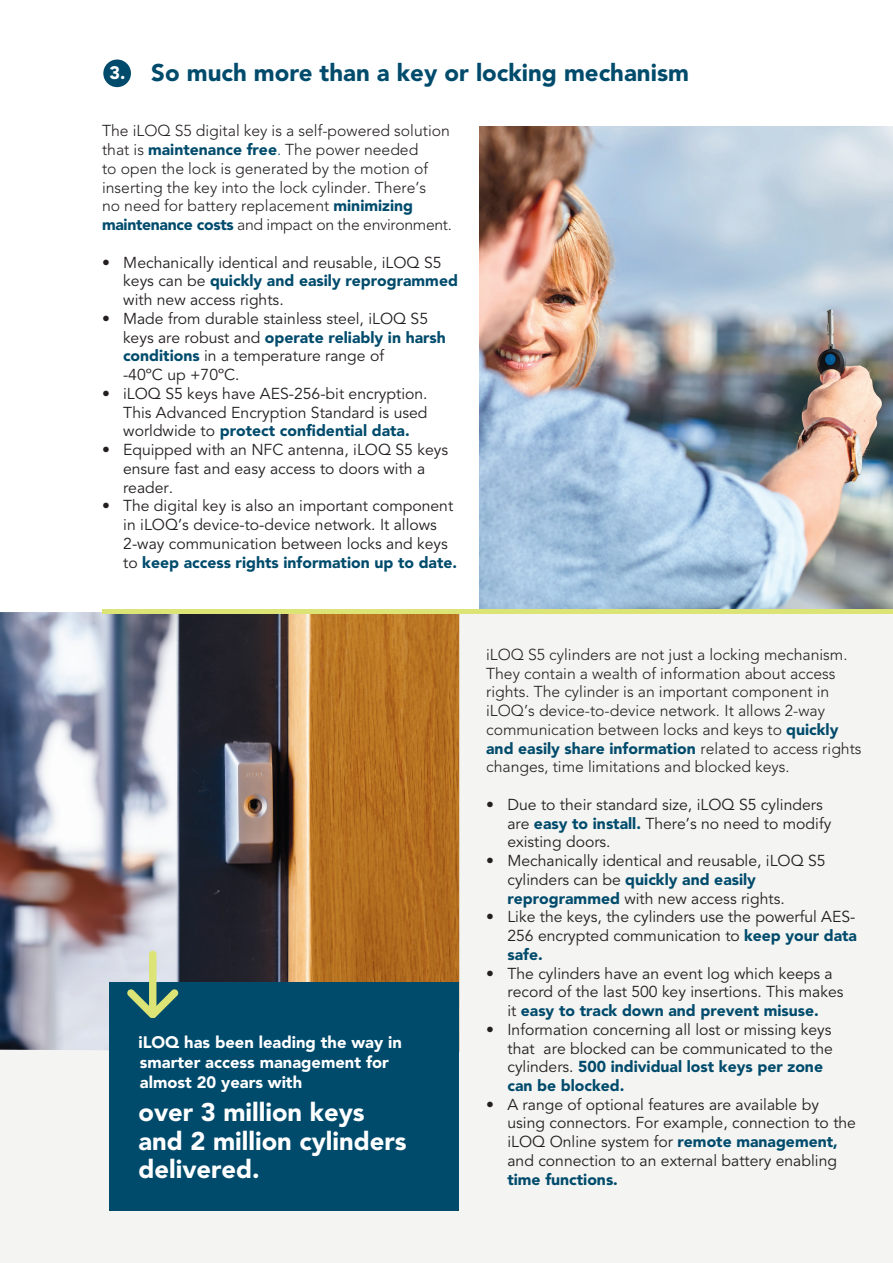
<style>
.page{position:relative;width:893px;height:1263px;background:#fff}
.page>*{position:absolute;margin:0;border:0;box-sizing:border-box;transform-origin:0 0}
.t1{font:900 25.5px/28.5px "Avenir LT Std";color:#fff}
.t2{font:900 24px "Avenir LT Std";color:#004b6c}
.t3{font:900 16.5px/19.5px "Avenir LT Std";color:#fff}
.t4{font:15.75px/18.8px "Avenir LT Std";color:#231f20}
.t5{font:300 15.75px/18.8px "Avenir LT Std";color:#231f20}
.t6{font:900 15.75px "Avenir LT Std";color:#004b6c}
.s1{font-size:18px;color:#fff}
.s2{font-weight:900;color:#004b6c}
.s3{color:#004b6c}
</style>
<div class="page">
<div style="left:0;top:612px;width:893px;height:651px;background:#f4f4f2"></div>
<img style="left:0;top:612px;width:459px;height:438px">
<div style="left:109px;top:982px;width:350px;height:228px;background:#004b6c"></div>
<img style="left:479px;top:126px;width:414px;height:483px">
<div style="left:103px;top:60px;width:28px;height:27px;background:#004b6c;border-radius:50%"></div>
<div style="left:149px;top:951px;width:7px;height:67px;background:#dbe474;border-radius:4px"></div>
<svg style="left:127px;top:989px;width:52px;height:29px"></svg>
<div style="left:102px;top:609px;width:791px;height:5px;background:#dbe474"></div>
<h2 class="t2" style="left:109px;top:58px;width:581px"><span class="s1">3.</span> So much more than a key or locking mechanism</h2>
<p class="t5" style="left:102px;top:122px;width:351px">The iLOQ S5 digital key is a self-powered solution that is <span class="s2">maintenance free</span><span class="s3">.</span> The power needed<br>to open the lock is generated by the motion of inserting the key into the lock cylinder. There’s<br>no need for battery replacement <span class="s2">minimizing maintenance costs</span> and impact on the environment.</p>
<p class="t4" style="left:123px;top:253px;width:336px;text-indent:-21px">• Mechanically identical and reusable, iLOQ S5 keys can be <span class="s2">quickly and easily reprogrammed </span>with new access rights.</p>
<p class="t4" style="left:123px;top:309px;width:324px;text-indent:-21px">• Made from durable stainless steel, iLOQ S5 keys are robust and <span class="s2">operate reliably in harsh conditions</span> in a temperature range of<br>-40ºC up +70ºC.</p>
<p class="t4" style="left:123px;top:384px;width:306px;text-align:justify;text-indent:-21px">• iLOQ S5 keys have AES-256-bit encryption.<br>This Advanced Encryption Standard is used worldwide to <span class="s2">protect confidential data.</span></p>
<p class="t4" style="left:123px;top:441px;width:327px;text-indent:-21px">• Equipped with an NFC antenna, iLOQ S5 keys ensure fast and easy access to doors with a reader.</p>
<p class="t4" style="left:123px;top:497px;width:335px;text-indent:-21px">• The digital key is also an important component in iLOQ’s device-to-device network. It allows 2-way communication between locks and keys to <span class="s2">keep access rights information up to date.</span></p>
<p class="t3" style="left:138px;top:1033px;width:265px">iLOQ has been leading the way in smarter access management for almost 20 years with</p>
<h1 class="t1" style="left:138px;top:1098px;width:270px">over 3 million keys and 2 million cylinders delivered.</h1>
<p class="t5" style="left:486px;top:645px;width:377px">iLOQ S5 cylinders are not just a locking mechanism.<br>They contain a wealth of information about access rights. The cylinder is an important component in iLOQ’s device-to-device network. It allows 2-way communication between locks and keys to <span class="s2">quickly and easily share information</span> related to access rights changes, time limitations and blocked keys.</p>
<p class="t4" style="left:507px;top:795px;width:325px;text-indent:-21px">• Due to their standard size, iLOQ S5 cylinders are <span class="s2">easy to install.</span> There’s no need to modify existing doors.</p>
<p class="t4" style="left:507px;top:852px;width:320px;text-indent:-21px">• Mechanically identical and reusable, iLOQ S5 cylinders can be <span class="s2">quickly and easily reprogrammed</span> with new access rights.</p>
<p class="t4" style="left:507px;top:908px;width:351px;text-align:justify;text-indent:-21px">• Like the keys, the cylinders use the powerful AES-256 encrypted communication to <span class="s2">keep your data safe.</span></p>
<p class="t4" style="left:507px;top:964px;width:338px;text-indent:-21px">• The cylinders have an event log which keeps a record of the last 500 key insertions. This makes it <span class="s2">easy to track down and prevent misuse.</span></p>
<p class="t4" style="left:507px;top:1020px;width:327px;text-indent:-21px">• Information concerning all lost or missing keys that are blocked can be communicated to the cylinders. <span class="s2">500 individual lost keys per zone can be blocked.</span></p>
<p class="t4" style="left:507px;top:1095px;width:350px;text-indent:-21px">• A range of optional features are available by using connectors. For example, connection to the iLOQ Online system for <span class="s2">remote management, </span>and connection to an external battery enabling</p>
<p class="t6" style="left:507px;top:1170px;width:112px">time functions.</p>
</div>
